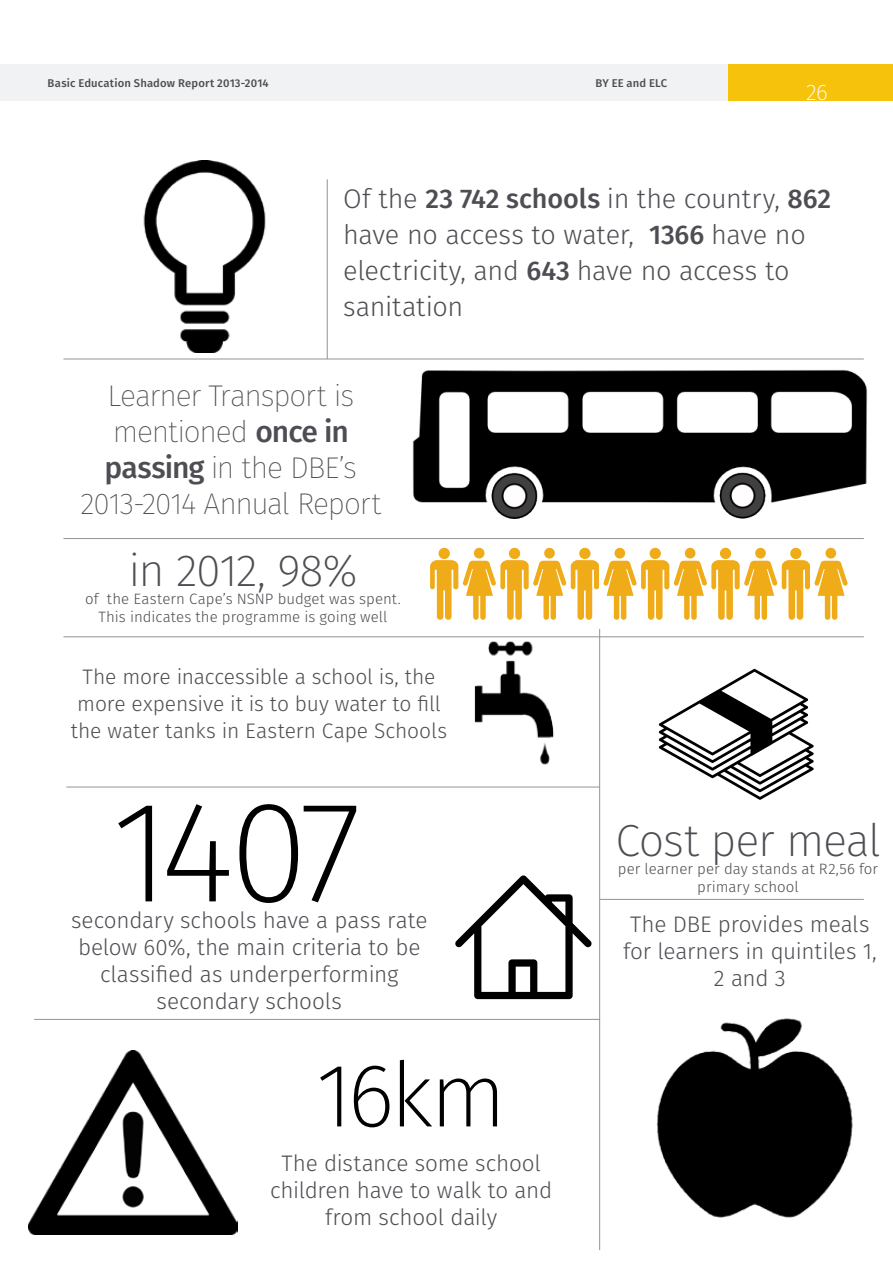
<style>
.page{position:relative;width:893px;height:1263px;background:#fff}
.page>*{position:absolute;margin:0;border:0;box-sizing:border-box;transform-origin:0 0}
.t1{font:200 144px "Fira Sans";color:#000}
.t2{font:200 90px "Fira Sans";color:#000}
.t3{font:200 45px "Fira Sans";letter-spacing:-.03em;color:#4e4d53}
.t4{font:200 30px/36px "Fira Sans";letter-spacing:-.04em;color:#4e4d53;text-align:center}
.t5{font:300 27px/36px "Fira Sans";letter-spacing:-.01em;color:#4e4d53}
.t6{font:300 22.5px/27px "Fira Sans";letter-spacing:-.01em;color:#4e4d53;text-align:center}
.t7{font:200 22.5px "Fira Sans";color:#fff}
.t8{font:300 21px/27px "Fira Sans";letter-spacing:-.005em;color:#4e4d53;text-align:center}
.t9{font:300 15px/18px "Fira Sans";color:#4e4d53;text-align:center}
.t10{font:500 11.25px "Fira Sans";letter-spacing:.015em;color:#4e4d53}
.s1{font-weight:500}
</style>
<div class="page">
<div style="left:0;top:64px;width:759px;height:36px;background:#f1f2f3"></div>
<hr style="left:327px;top:179px;width:1px;height:180px;background:#939296">
<hr style="left:599px;top:629px;width:1px;height:621px;background:#939296">
<hr style="left:63px;top:359px;width:801px;height:1px;background:#939296">
<hr style="left:63px;top:538px;width:801px;height:1px;background:#939296">
<hr style="left:63px;top:636px;width:801px;height:1px;background:#939296">
<hr style="left:34px;top:1019px;width:566px;height:1px;background:#939296">
<hr style="left:600px;top:899px;width:264px;height:1px;background:#939296">
<div style="left:720px;top:548px;width:11px;height:11px;background:#f0ab19;border-radius:50%"></div>
<div style="left:509px;top:548px;width:11px;height:11px;background:#f0ab19;border-radius:50%"></div>
<div style="left:439px;top:548px;width:11px;height:11px;background:#f0ab19;border-radius:50%"></div>
<div style="left:790px;top:548px;width:11px;height:11px;background:#f0ab19;border-radius:50%"></div>
<div style="left:650px;top:548px;width:11px;height:11px;background:#f0ab19;border-radius:50%"></div>
<div style="left:579px;top:548px;width:11px;height:11px;background:#f0ab19;border-radius:50%"></div>
<div style="left:755px;top:548px;width:11px;height:10px;background:#f0ab19;border-radius:50%"></div>
<div style="left:544px;top:548px;width:11px;height:10px;background:#f0ab19;border-radius:50%"></div>
<div style="left:474px;top:548px;width:10px;height:10px;background:#f0ab19;border-radius:50%"></div>
<div style="left:825px;top:548px;width:11px;height:10px;background:#f0ab19;border-radius:50%"></div>
<div style="left:685px;top:548px;width:10px;height:10px;background:#f0ab19;border-radius:50%"></div>
<div style="left:614px;top:548px;width:11px;height:10px;background:#f0ab19;border-radius:50%"></div>
<svg style="left:430px;top:560px;width:418px;height:60px"></svg>
<svg style="left:659px;top:669px;width:155px;height:131px"></svg>
<svg style="left:455px;top:875px;width:137px;height:124px"></svg>
<img style="left:412px;top:369px;width:455px;height:149px">
<img style="left:143px;top:161px;width:123px;height:192px">
<img style="left:466px;top:636px;width:96px;height:129px">
<img style="left:28px;top:1051px;width:210px;height:183px">
<hr style="left:66px;top:787px;width:534px;height:1px;background:#939296">
<div style="left:728px;top:64px;width:165px;height:36px;background:#f6c20b"></div>
<img style="left:656px;top:1018px;width:197px;height:200px">
<p class="t10" style="left:48px;top:75px;width:222px">Basic Education Shadow Report 2013-2014</p>
<p class="t10" style="left:595px;top:75px;width:73px">BY EE and ELC</p>
<p class="t7" style="left:806px;top:77px;width:23px">26</p>
<p class="t5" style="left:343px;top:181px;width:489px">Of the <span class="s1">23 742 schools</span> in the country, <span class="s1">862 </span>have no access to water, <span class="s1">1366</span> have no electricity, and <span class="s1">643</span> have no access to sanitation</p>
<h3 class="t4" style="left:81px;top:378px;width:302px">Learner Transport is mentioned <span class="s1">once in passing</span> in the DBE’s<br>2013-2014 Annual Report</h3>
<h3 class="t3" style="left:128px;top:539px;width:231px">in 2012, 98%</h3>
<p class="t9" style="left:85px;top:590px;width:317px">of the Eastern Cape’s NSNP budget was spent.<br>This indicates the programme is going well</p>
<p class="t8" style="left:71px;top:663px;width:378px">The more inaccessible a school is, the more expensive it is to buy water to fill the water tanks in Eastern Cape Schools</p>
<h1 class="t1" style="left:112px;top:750px;width:251px">1407</h1>
<p class="t6" style="left:71px;top:906px;width:358px">secondary schools have a pass rate below 60%, the main criteria to be classified as underperforming secondary schools</p>
<h2 class="t2" style="left:316px;top:1032px;width:192px">16km</h2>
<p class="t6" style="left:270px;top:1150px;width:284px">The distance some school children have to walk to and from school daily</p>
<h3 class="t3" style="left:615px;top:809px;width:267px">Cost per meal</h3>
<p class="t9" style="left:618px;top:860px;width:262px">per learner per day stands at R2,56 for primary school</p>
<p class="t6" style="left:623px;top:910px;width:255px">The DBE provides meals for learners in quintiles 1,<br>2 and 3</p>
</div>
